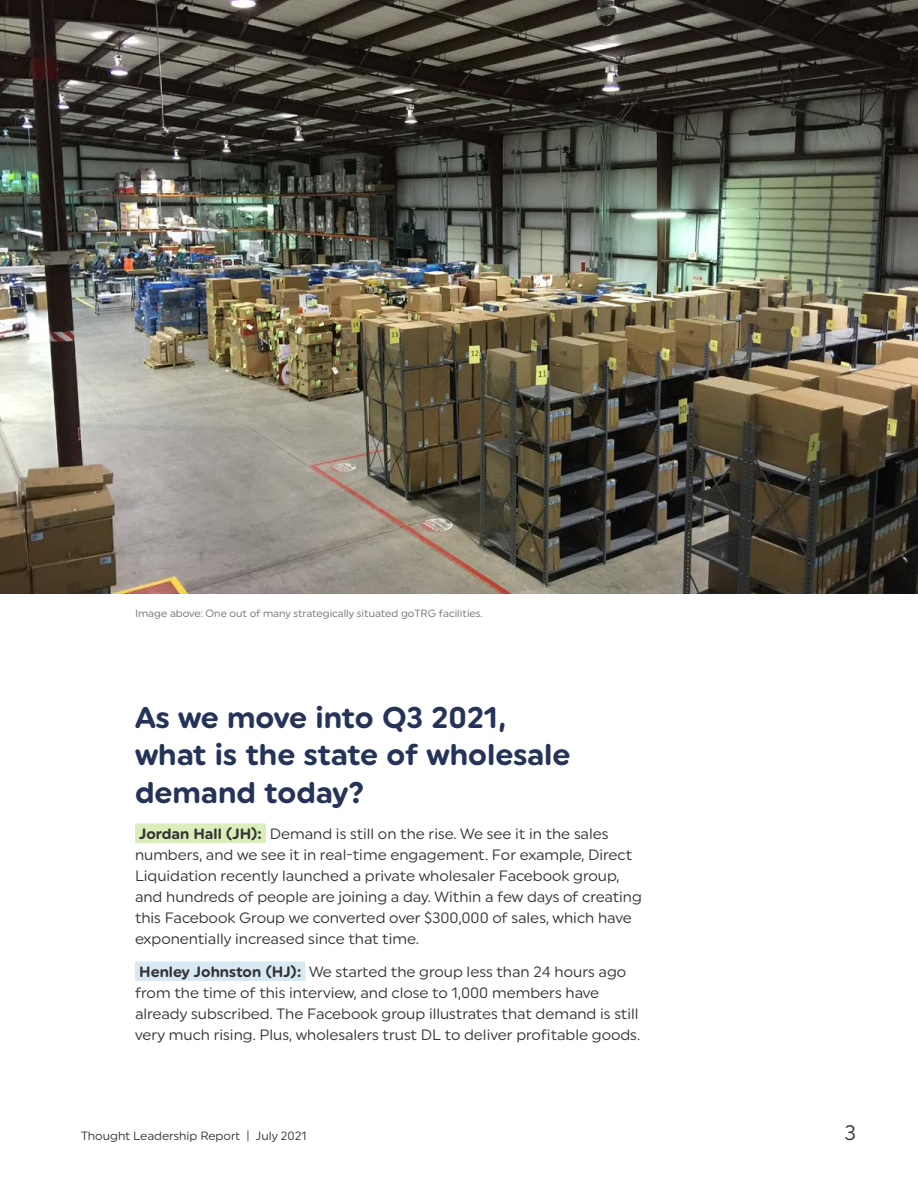
<style>
.page{position:relative;width:918px;height:1188px;background:#fff}
.page>*{position:absolute;margin:0;border:0;box-sizing:border-box;transform-origin:0 0}
.t1{font:700 30px/37.5px "Uniform Rounded";color:#263359}
.t2{font:21px "Uniform Rounded";color:#333}
.t3{font:15px/21px "Uniform Rounded";color:#333}
.t4{font:12px "Uniform Rounded";color:#333}
.t5{font:10.5px "Uniform Rounded";color:#707070}
.s1{font-weight:700}
</style>
<div class="page">
<img style="left:0;top:0;width:918px;height:594px">
<div style="left:135px;top:824px;width:131px;height:19px;background:#daeebb"></div>
<div style="left:135px;top:962px;width:170px;height:19px;background:#d8e9f4"></div>
<p class="t5" style="left:135px;top:607px;width:349px">Image above: One out of many strategically situated goTRG facilities.</p>
<h1 class="t1" style="left:135px;top:698px;width:437px">As we move into Q3 2021, what is the state of wholesale demand today?</h1>
<p class="t3" style="left:135px;top:823px;width:508px"><span class="s1">Jordan Hall (JH):</span> Demand is still on the rise. We see it in the sales numbers, and we see it in real-time engagement. For example, Direct Liquidation recently launched a private wholesaler Facebook group, and hundreds of people are joining a day. Within a few days of creating this Facebook Group we converted over $300,000 of sales, which have exponentially increased since that time.</p>
<p class="t3" style="left:135px;top:961px;width:507px"><span class="s1">Henley Johnston (HJ):</span> We started the group less than 24 hours ago from the time of this interview, and close to 1,000 members have already subscribed. The Facebook group illustrates that demand is still very much rising. Plus, wholesalers trust DL to deliver profitable goods.</p>
<p class="t4" style="left:81px;top:1129px;width:227px">Thought Leadership Report | July 2021</p>
<h2 class="t2" style="left:845px;top:1120px;width:13px">3</h2>
</div>
